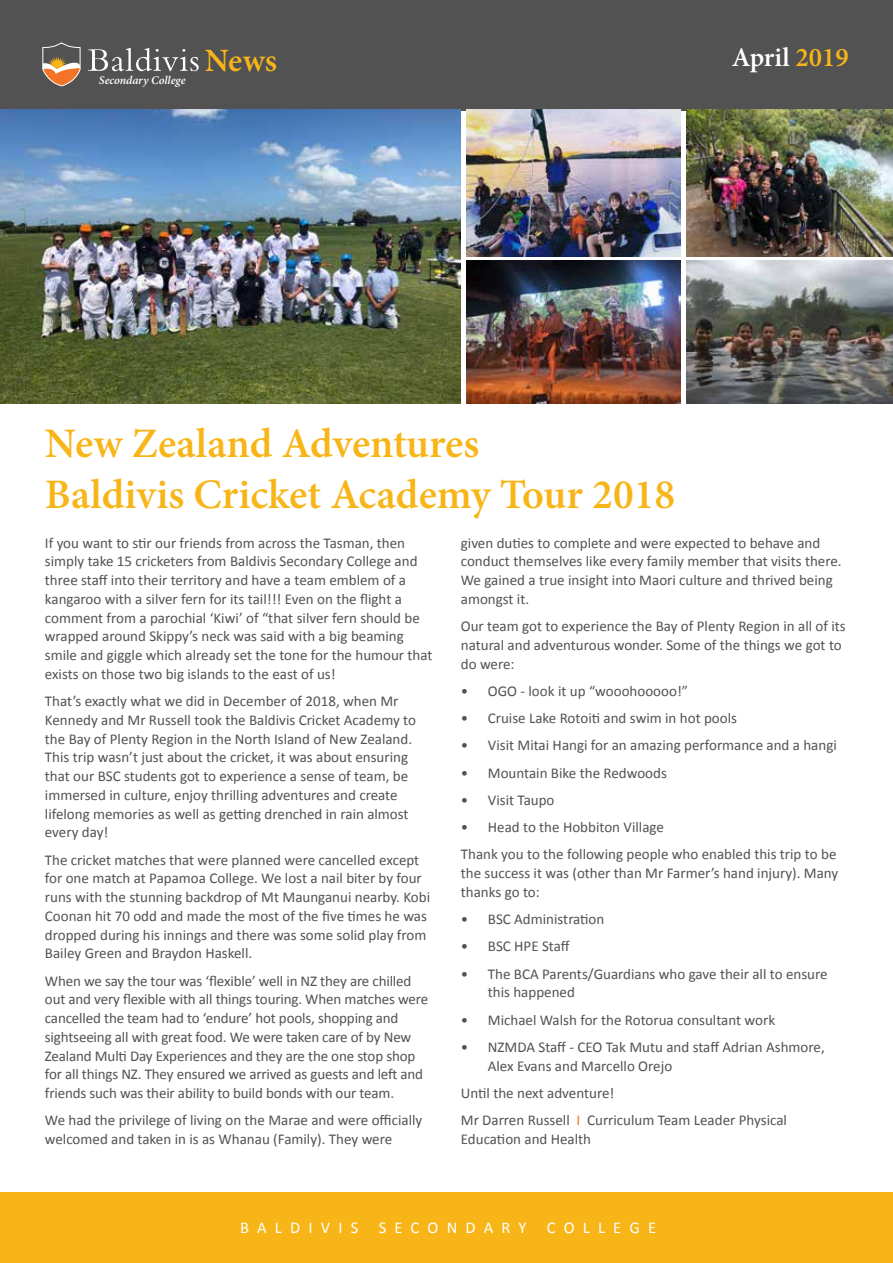
<style>
.page{position:relative;width:893px;height:1263px;background:#fff}
.page>*{position:absolute;margin:0;border:0;box-sizing:border-box;transform-origin:0 0}
.t1{font:600 42px/50.4px "Minion Pro";color:#f7b518}
.t2{font:600 32.55px "Minion Pro";color:#f7b518}
.t3{font:600 27px "Minion Pro";color:#fff}
.t4{font:16.5px "Calibri";letter-spacing:.5em;color:#fff}
.t5{font:15px/18.8px "Calibri";color:#535253}
.t6{font:italic 600 11.85px "Minion Pro";letter-spacing:-.005em;color:#fff}
.s1{color:#f7b518}
.s2{color:#f47427}
</style>
<div class="page">
<div style="left:0;top:1193px;width:893px;height:70px;background:#f7b518"></div>
<div style="left:0;top:0;width:893px;height:111px;background:#535253"></div>
<svg style="left:42px;top:42px;width:39px;height:44px"></svg>
<svg style="left:88px;top:48px;width:111px;height:23px"></svg>
<img style="left:0;top:109px;width:461px;height:295px">
<img style="left:466px;top:109px;width:214px;height:148px">
<img style="left:466px;top:261px;width:214px;height:143px">
<img style="left:686px;top:109px;width:207px;height:148px">
<img style="left:686px;top:261px;width:207px;height:143px">
<p class="t6" style="left:99px;top:72px;width:88px">Secondary College</p>
<h2 class="t2" style="left:205px;top:38px;width:74px">News</h2>
<h3 class="t3" style="left:732px;top:39px;width:119px">April <span class="s1">2019</span></h3>
<h1 class="t1" style="left:45px;top:418px;width:632px">New Zealand Adventures<br>Baldivis Cricket Academy Tour 2018</h1>
<p class="t5" style="left:45px;top:533px;width:389px">If you want to stir our friends from across the Tasman, then simply take 15 cricketers from Baldivis Secondary College and three staff into their territory and have a team emblem of a kangaroo with a silver fern for its tail!!! Even on the flight a comment from a parochial ‘Kiwi’ of “that silver fern should be wrapped around Skippy’s neck was said with a big beaming smile and giggle which already set the tone for the humour that exists on those two big islands to the east of us!</p>
<p class="t5" style="left:45px;top:692px;width:373px">That’s exactly what we did in December of 2018, when Mr Kennedy and Mr Russell took the Baldivis Cricket Academy to the Bay of Plenty Region in the North Island of New Zealand.<br>This trip wasn’t just about the cricket, it was about ensuring that our BSC students got to experience a sense of team, be immersed in culture, enjoy thrilling adventures and create lifelong memories as well as getting drenched in rain almost every day!</p>
<p class="t5" style="left:45px;top:850px;width:387px">The cricket matches that were planned were cancelled except for one match at Papamoa College. We lost a nail biter by four runs with the stunning backdrop of Mt Maunganui nearby. Kobi Coonan hit 70 odd and made the most of the five times he was dropped during his innings and there was some solid play from Bailey Green and Braydon Haskell.</p>
<p class="t5" style="left:45px;top:971px;width:385px">When we say the tour was ‘flexible’ well in NZ they are chilled out and very flexible with all things touring. When matches were cancelled the team had to ‘endure’ hot pools, shopping and sightseeing all with great food. We were taken care of by New Zealand Multi Day Experiences and they are the one stop shop for all things NZ. They ensured we arrived as guests and left and friends such was their ability to build bonds with our team.</p>
<p class="t5" style="left:45px;top:1111px;width:379px">We had the privilege of living on the Marae and were officially welcomed and taken in is as Whanau (Family). They were</p>
<p class="t5" style="left:461px;top:533px;width:382px">given duties to complete and were expected to behave and conduct themselves like every family member that visits there.<br>We gained a true insight into Maori culture and thrived being amongst it.</p>
<p class="t5" style="left:461px;top:617px;width:386px">Our team got to experience the Bay of Plenty Region in all of its natural and adventurous wonder. Some of the things we got to do were:</p>
<p class="t5" style="left:461px;top:681px;width:229px">• OGO - look it up “wooohooooo!”</p>
<p class="t5" style="left:461px;top:709px;width:278px">• Cruise Lake Rotoiti and swim in hot pools</p>
<p class="t5" style="left:461px;top:736px;width:377px">• Visit Mitai Hangi for an amazing performance and a hangi</p>
<p class="t5" style="left:461px;top:763px;width:208px">• Mountain Bike the Redwoods</p>
<p class="t5" style="left:461px;top:791px;width:95px">• Visit Taupo</p>
<p class="t5" style="left:461px;top:813px;width:377px;line-height:27.3px">• Head to the Hobbiton Village<br>Thank you to the following people who enabled this trip to be</p>
<p class="t5" style="left:461px;top:864px;width:379px">the success it was (other than Mr Farmer’s hand injury). Many thanks go to:</p>
<p class="t5" style="left:461px;top:910px;width:145px">• BSC Administration</p>
<p class="t5" style="left:461px;top:937px;width:110px">• BSC HPE Staff</p>
<p class="t5" style="left:488px;top:964px;width:341px;text-indent:-27px">• The BCA Parents/Guardians who gave their all to ensure this happened</p>
<p class="t5" style="left:461px;top:1010px;width:316px">• Michael Walsh for the Rotorua consultant work</p>
<p class="t5" style="left:488px;top:1038px;width:338px;text-indent:-27px">• NZMDA Staff - CEO Tak Mutu and staff Adrian Ashmore,<br>Alex Evans and Marcello Orejo</p>
<p class="t5" style="left:461px;top:1079px;width:328px;line-height:27.3px">Until the next adventure!<br>Mr Darren Russell <span class="s2">I</span> Curriculum Team Leader Physical</p>
<p class="t5" style="left:461px;top:1130px;width:132px">Education and Health</p>
<p class="t4" style="left:240px;top:1217px;width:418px">BALDIVIS SECONDARY COLLEGE</p>
</div>
